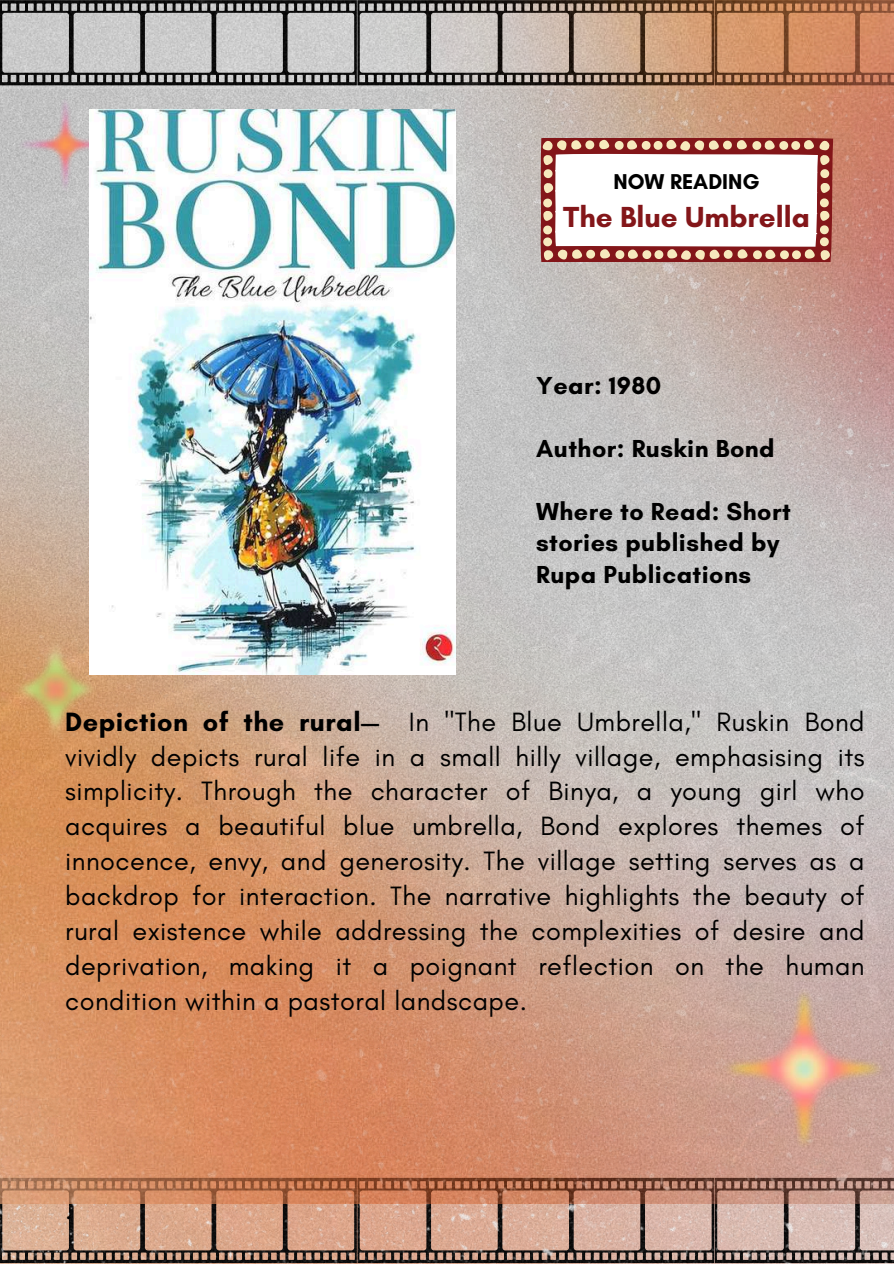
<style>
.page{position:relative;width:894px;height:1264px;background:#fff}
.page>*{position:absolute;margin:0;border:0;box-sizing:border-box;transform-origin:0 0}
.t1{font:700 29.55px "Glacial Indifference";color:#831619}
.t2{font:27px/34.8px "Glacial Indifference";letter-spacing:.02em;color:#000;text-align:justify}
.t3{font:700 25.05px/31.5px "Glacial Indifference";letter-spacing:.02em;color:#000}
.t4{font:700 21.9px "Glacial Indifference";color:#000}
.s1{font-weight:700}
</style>
<div class="page">
<img style="left:0;top:1203px;width:893px;height:60px">
<img style="left:0;top:0;width:893px;height:1203px">
<img style="left:10px;top:631px;width:91px;height:115px">
<img style="left:721px;top:985px;width:165px;height:166px">
<img style="left:12px;top:91px;width:106px;height:106px">
<img style="left:89px;top:109px;width:366px;height:565px">
<svg style="left:540px;top:138px;width:292px;height:123px"></svg>
<p class="t4" style="left:613px;top:168px;width:147px">NOW READING</p>
<p class="t1" style="left:563px;top:199px;width:248px">The Blue Umbrella</p>
<p class="t3" style="left:536px;top:369px;width:127px">Year: 1980</p>
<p class="t3" style="left:536px;top:432px;width:240px">Author: Ruskin Bond</p>
<p class="t3" style="left:536px;top:495px;width:256px">Where to Read: Short stories published by<br>Rupa Publications</p>
<p class="t2" style="left:65px;top:703px;width:800px"><span class="s1">Depiction of the rural—</span> In "The Blue Umbrella," Ruskin Bond vividly depicts rural life in a small hilly village, emphasising its simplicity. Through the character of Binya, a young girl who acquires a beautiful blue umbrella, Bond explores themes of innocence, envy, and generosity. The village setting serves as a backdrop for interaction. The narrative highlights the beauty of rural existence while addressing the complexities of desire and deprivation, making it a poignant reflection on the human condition within a pastoral landscape.</p>
<p class="t2" style="left:65px;top:1192px;width:9px">.</p>
</div>
